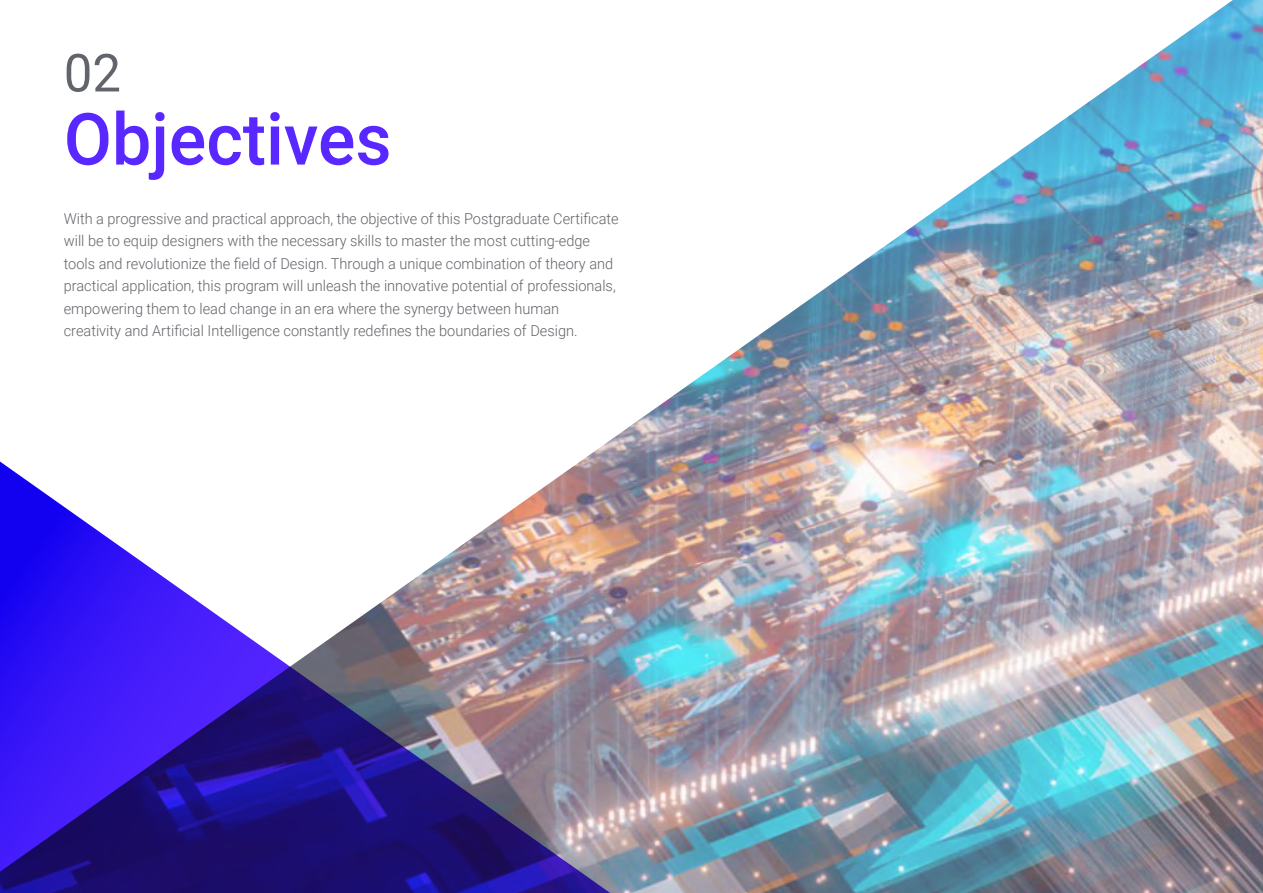
<style>
.page{position:relative;width:1263px;height:893px;background:#fff}
.page>*{position:absolute;margin:0;border:0;box-sizing:border-box;transform-origin:0 0}
.t1{font:500 72px "Roboto";color:#5927ff}
.t2{font:52.5px "Roboto";color:#61646a}
.t3{font:300 15px/22.5px "Roboto";color:#61646a}
</style>
<div class="page">
<img style="left:602px;top:0;width:661px;height:893px">
<img style="left:0;top:446px;width:640px;height:447px">
<h2 class="t2" style="left:64px;top:36px;width:59px">02</h2>
<h1 class="t1" style="left:64px;top:89px;width:329px">Objectives</h1>
<p class="t3" style="left:64px;top:207px;width:556px">With a progressive and practical approach, the objective of this Postgraduate Certificate will be to equip designers with the necessary skills to master the most cutting-edge tools and revolutionize the field of Design. Through a unique combination of theory and practical application, this program will unleash the innovative potential of professionals, empowering them to lead change in an era where the synergy between human creativity and Artificial Intelligence constantly redefines the boundaries of Design.</p>
</div>
